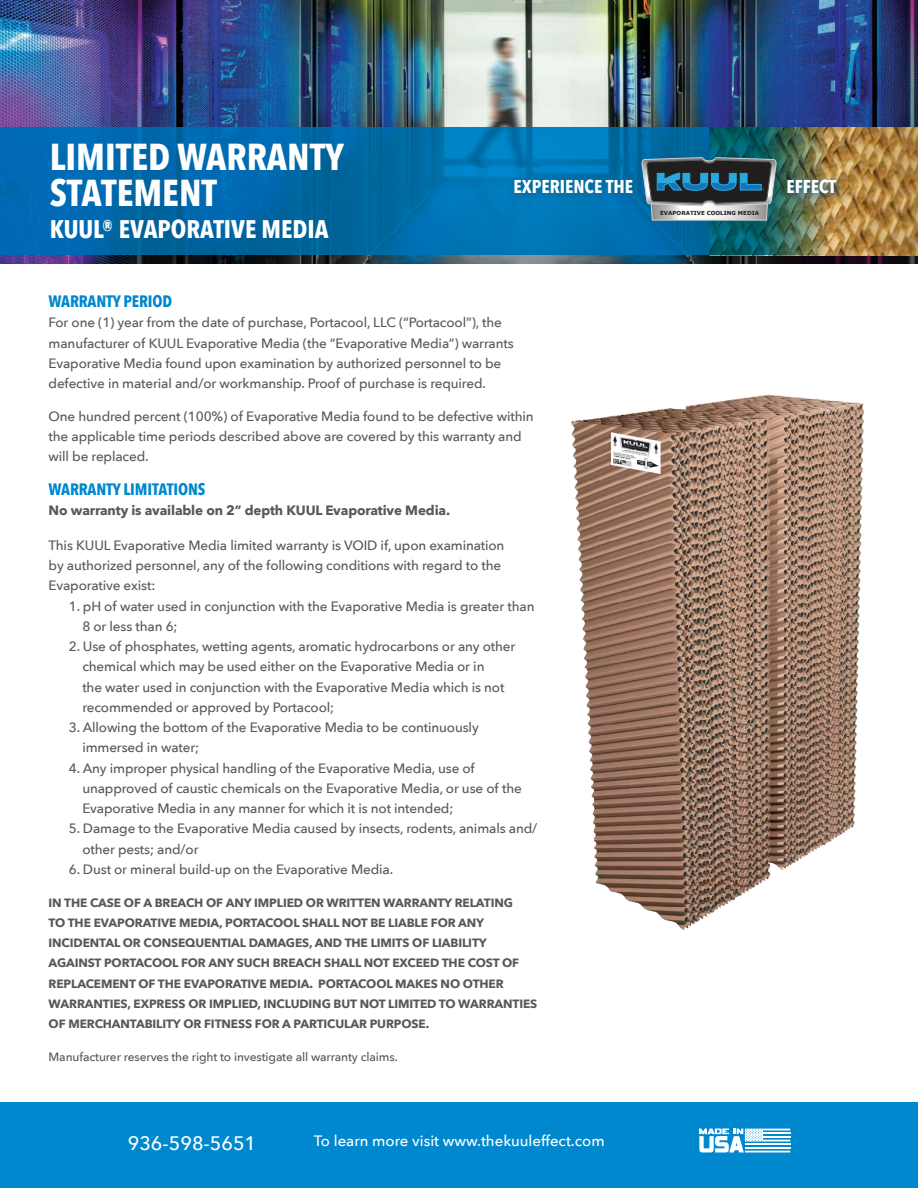
<style>
.page{position:relative;width:918px;height:1188px;background:#fff}
.page>*{position:absolute;margin:0;border:0;box-sizing:border-box;transform-origin:0 0}
.t1{font:700 37.35px/35.5px "Avenir Next Condensed";color:#fff}
.t2{font:700 25.35px "Avenir Next Condensed";color:#fff}
.t3{font:500 19.5px "Avenir Next";color:#fff}
.t4{font:700 18.6px "Avenir Next Condensed";color:#fff}
.t5{font:700 16.5px "Avenir Next Condensed";letter-spacing:-.01em;color:#0088ce}
.t6{font:500 15px "Avenir Next";color:#fff}
.t7{font:500 13.5px/20.2px "Avenir Next";letter-spacing:-.01em;color:#57585a}
.t8{font:700 13.5px "Avenir Next";letter-spacing:-.01em;color:#57585a}
.t9{font:700 12px/20.2px "Avenir Next";letter-spacing:-.01em;color:#57585a}
.t10{font:500 12px "Avenir Next";letter-spacing:-.01em;color:#57585a}
.t11{font:700 5.55px "Verdana";color:#211e1e}
</style>
<div class="page">
<img style="left:0;top:0;width:918px;height:264px">
<img style="left:831px;top:127px;width:87px;height:128px">
<img style="left:709px;top:127px;width:122px;height:128px">
<svg style="left:0;top:127px;width:709px;height:128px;background:#006cac"></svg>
<img style="left:507px;top:173px;width:339px;height:30px">
<div style="left:635px;top:151px;width:150px;height:79px;background:#0e618c;opacity:.4"></div>
<svg style="left:641px;top:157px;width:135px;height:64px;background:#586f7a"></svg>
<div style="left:0;top:1103px;width:918px;height:85px;background:#0088ce"></div>
<svg style="left:699px;top:1129px;width:91px;height:23px"></svg>
<img style="left:571px;top:394px;width:294px;height:536px">
<p class="t1" style="left:50px;top:139px;width:296px">LIMITED WARRANTY<br>STATEMENT</p>
<p class="t2" style="left:50px;top:214px;width:280px">KUUL® EVAPORATIVE MEDIA</p>
<p class="t4" style="left:514px;top:175px;width:121px">EXPERIENCE THE</p>
<p class="t4" style="left:786px;top:175px;width:51px">EFFECT</p>
<p class="t11" style="left:660px;top:209px;width:100px">EVAPORATIVE COOLING MEDIA</p>
<p class="t5" style="left:49px;top:291px;width:125px">WARRANTY PERIOD</p>
<p class="t7" style="left:49px;top:312px;width:467px">For one (1) year from the date of purchase, Portacool, LLC (“Portacool”), the manufacturer of KUUL Evaporative Media (the “Evaporative Media”) warrants Evaporative Media found upon examination by authorized personnel to be defective in material and/or workmanship. Proof of purchase is required.</p>
<p class="t7" style="left:49px;top:406px;width:487px">One hundred percent (100%) of Evaporative Media found to be defective within the applicable time periods described above are covered by this warranty and will be replaced.</p>
<p class="t5" style="left:49px;top:479px;width:158px">WARRANTY LIMITATIONS</p>
<p class="t8" style="left:49px;top:499px;width:403px">No warranty is available on 2” depth KUUL Evaporative Media.</p>
<p class="t7" style="left:49px;top:535px;width:457px">This KUUL Evaporative Media limited warranty is VOID if, upon examination by authorized personnel, any of the following conditions with regard to the<br>Evaporative exist:</p>
<p class="t7" style="left:69px;top:595px;width:467px">1. pH of water used in conjunction with the Evaporative Media is greater than</p>
<p class="t7" style="left:82px;top:616px;width:97px">8 or less than 6;</p>
<p class="t7" style="left:69px;top:636px;width:448px">2. Use of phosphates, wetting agents, aromatic hydrocarbons or any other</p>
<p class="t7" style="left:82px;top:656px;width:424px">chemical which may be used either on the Evaporative Media or in the water used in conjunction with the Evaporative Media which is not recommended or approved by Portacool;</p>
<p class="t7" style="left:69px;top:717px;width:411px">3. Allowing the bottom of the Evaporative Media to be continuously</p>
<p class="t7" style="left:82px;top:737px;width:118px">immersed in water;</p>
<p class="t7" style="left:69px;top:757px;width:407px">4. Any improper physical handling of the Evaporative Media, use of</p>
<p class="t7" style="left:82px;top:778px;width:441px">unapproved of caustic chemicals on the Evaporative Media, or use of the<br>Evaporative Media in any manner for which it is not intended;</p>
<p class="t7" style="left:69px;top:818px;width:470px">5. Damage to the Evaporative Media caused by insects, rodents, animals and/</p>
<p class="t7" style="left:82px;top:838px;width:118px">other pests; and/or</p>
<p class="t7" style="left:69px;top:859px;width:326px">6. Dust or mineral build-up on the Evaporative Media.</p>
<p class="t9" style="left:49px;top:892px;width:490px">IN THE CASE OF A BREACH OF ANY IMPLIED OR WRITTEN WARRANTY RELATING<br>TO THE EVAPORATIVE MEDIA, PORTACOOL SHALL NOT BE LIABLE FOR ANY INCIDENTAL OR CONSEQUENTIAL DAMAGES, AND THE LIMITS OF LIABILITY AGAINST PORTACOOL FOR ANY SUCH BREACH SHALL NOT EXCEED THE COST OF REPLACEMENT OF THE EVAPORATIVE MEDIA. PORTACOOL MAKES NO OTHER WARRANTIES, EXPRESS OR IMPLIED, INCLUDING BUT NOT LIMITED TO WARRANTIES OF MERCHANTABILITY OR FITNESS FOR A PARTICULAR PURPOSE.</p>
<p class="t10" style="left:49px;top:1047px;width:351px">Manufacturer reserves the right to investigate all warranty claims.</p>
<p class="t3" style="left:128px;top:1127px;width:130px">936-598-5651</p>
<p class="t6" style="left:314px;top:1128px;width:292px">To learn more visit www.thekuuleffect.com</p>
</div>
